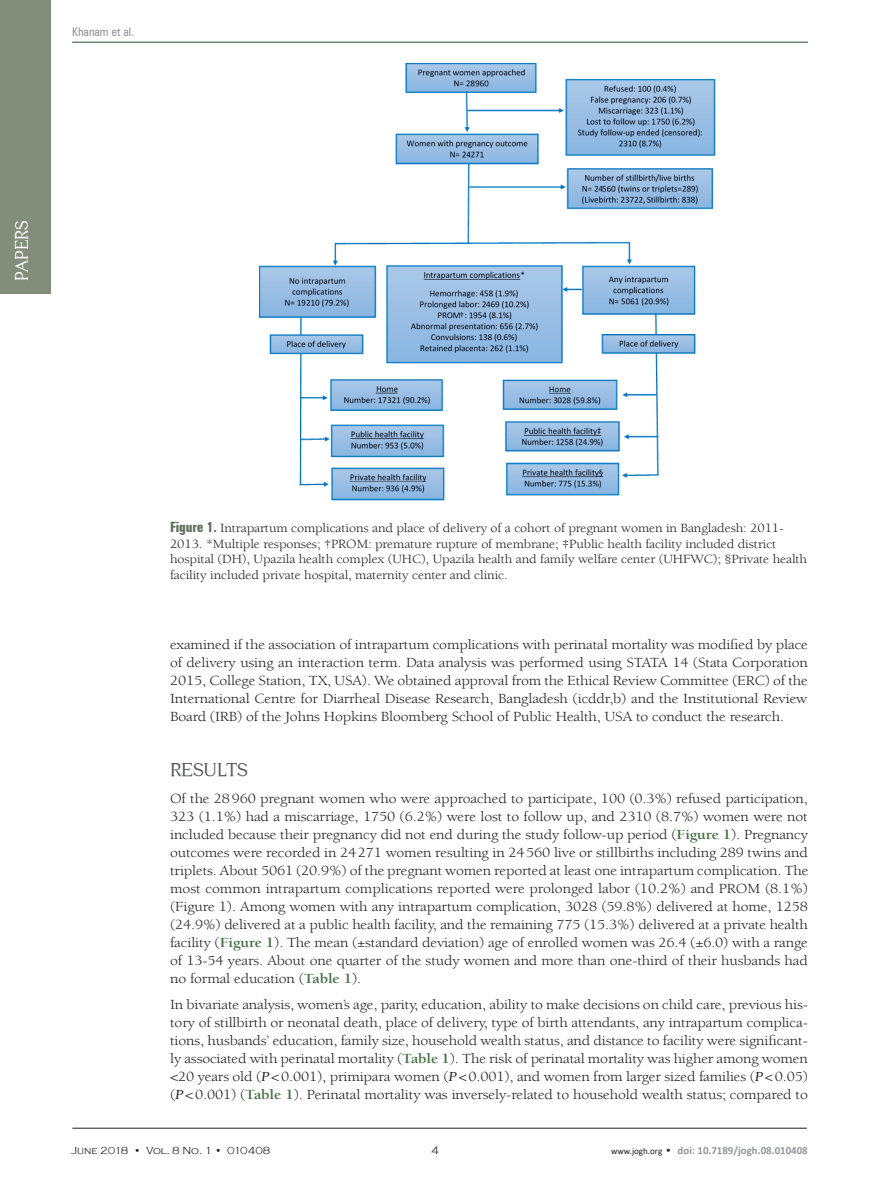
<style>
.page{position:relative;width:893px;height:1191px;background:#fff}
.page>*{position:absolute;margin:0;border:0;box-sizing:border-box;transform-origin:0 0}
.t1{font:18.6px "Centabel";letter-spacing:-.01em;color:#57585a;scale:1.11 1}
.t2{font:18px "Centabel";color:#fff}
.t3{font:14.25px/18px "Berkeley Std";letter-spacing:-.01em;color:#231f20;text-align:justify;scale:1.11 1}
.t4{font:12.9px/15.8px "Berkeley Std";letter-spacing:-.01em;color:#231f20;scale:1.11 1}
.t5{font:condensed 12px "Zurich BT";color:#939598}
.t6{font:700 10.95px "Calibri";color:#939598}
.t7{font:300 10.95px "Copperplate Gothic";color:#231f20}
.t8{font:300 10.5px "Copperplate Gothic";letter-spacing:-.005em;color:#231f20}
.s1{font-family:"Zurich BT";font-weight:700;font-stretch:extra-condensed;font-size:14.25px;color:#5f6f5b}
.s2{font-weight:700;color:#477045}
.s3{font-style:italic}
.s4{font-weight:400;font-size:9px;color:#231f20}
.s5{font-family:"Copperplate Gothic";font-weight:300;color:#231f20}
</style>
<div class="page">
<hr style="left:72px;top:1128px;width:735px;height:1px;background:#231f20">
<hr style="left:72px;top:42px;width:736px;height:1px;background:#244d32">
<div style="left:0;top:0;width:51px;height:293px;background:#838d7c"></div>
<img style="left:260px;top:64px;width:456px;height:436px">
<p class="t5" style="left:72px;top:25px;width:63px">Khanam et al.</p>
<p class="t2" style="left:13px;top:281px;width:103px;rotate:-90deg">VIEWPOINTS</p>
<p class="t2" style="left:11px;top:281px;width:63px;rotate:-90deg">PAPERS</p>
<p class="t4" style="left:170px;top:520px;width:575px"><span class="s1">Figure 1.</span> Intrapartum complications and place of delivery of a cohort of pregnant women in Bangladesh: 2011- 2013. *Multiple responses; †PROM: premature rupture of membrane; ‡Public health facility included district hospital (DH), Upazila health complex (UHC), Upazila health and family welfare center (UHFWC); §Private health facility included private hospital, maternity center and clinic.</p>
<p class="t3" style="left:170px;top:636px;width:576px">examined if the association of intrapartum complications with perinatal mortality was modified by place of delivery using an interaction term. Data analysis was performed using STATA 14 (Stata Corporation 2015, College Station, TX, USA). We obtained approval from the Ethical Review Committee (ERC) of the International Centre for Diarrheal Disease Research, Bangladesh (icddr,b) and the Institutional Review Board (IRB) of the Johns Hopkins Bloomberg School of Public Health, USA to conduct the research.</p>
<h1 class="t1" style="left:170px;top:759px;width:72px">RESULTS</h1>
<p class="t3" style="left:170px;top:789px;width:577px">Of the 28960 pregnant women who were approached to participate, 100 (0.3%) refused participation, 323 (1.1%) had a miscarriage, 1750 (6.2%) were lost to follow up, and 2310 (8.7%) women were not included because their pregnancy did not end during the study follow-up period (<span class="s2">Figure 1</span>). Pregnancy outcomes were recorded in 24271 women resulting in 24560 live or stillbirths including 289 twins and triplets. About 5061 (20.9%) of the pregnant women reported at least one intrapartum complication. The most common intrapartum complications reported were prolonged labor (10.2%) and PROM (8.1%) (Figure 1). Among women with any intrapartum complication, 3028 (59.8%) delivered at home, 1258 (24.9%) delivered at a public health facility, and the remaining 775 (15.3%) delivered at a private health facility (<span class="s2">Figure 1</span>). The mean (±standard deviation) age of enrolled women was 26.4 (±6.0) with a range of 13-54 years. About one quarter of the study women and more than one-third of their husbands had no formal education (<span class="s2">Table 1</span>).</p>
<p class="t3" style="left:170px;top:996px;width:576px">In bivariate analysis, women’s age, parity, education, ability to make decisions on child care, previous his&shy;tory of stillbirth or neonatal death, place of delivery, type of birth attendants, any intrapartum complica&shy;tions, husbands’ education, family size, household wealth status, and distance to facility were significant&shy;ly associated with perinatal mortality (<span class="s2">Table 1</span>). The risk of perinatal mortality was higher among women &lt;20 years old (<span class="s3">P</span>&lt;0.001), primipara women (<span class="s3">P</span>&lt;0.001), and women from larger sized families (<span class="s3">P</span>&lt;0.05) (<span class="s3">P</span>&lt;0.001) (<span class="s2">Table 1</span>). Perinatal mortality was inversely-related to household wealth status; compared to</p>
<p class="t8" style="left:71px;top:1144px;width:201px">June 2018 • Vol. 8 No. 1 • 010408</p>
<p class="t7" style="left:431px;top:1144px;width:9px">4</p>
<p class="t6" style="left:611px;top:1142px;width:198px"><span class="s4">www.jogh.org</span> <span class="s5">•</span> doi: 10.7189/jogh.08.010408</p>
</div>
